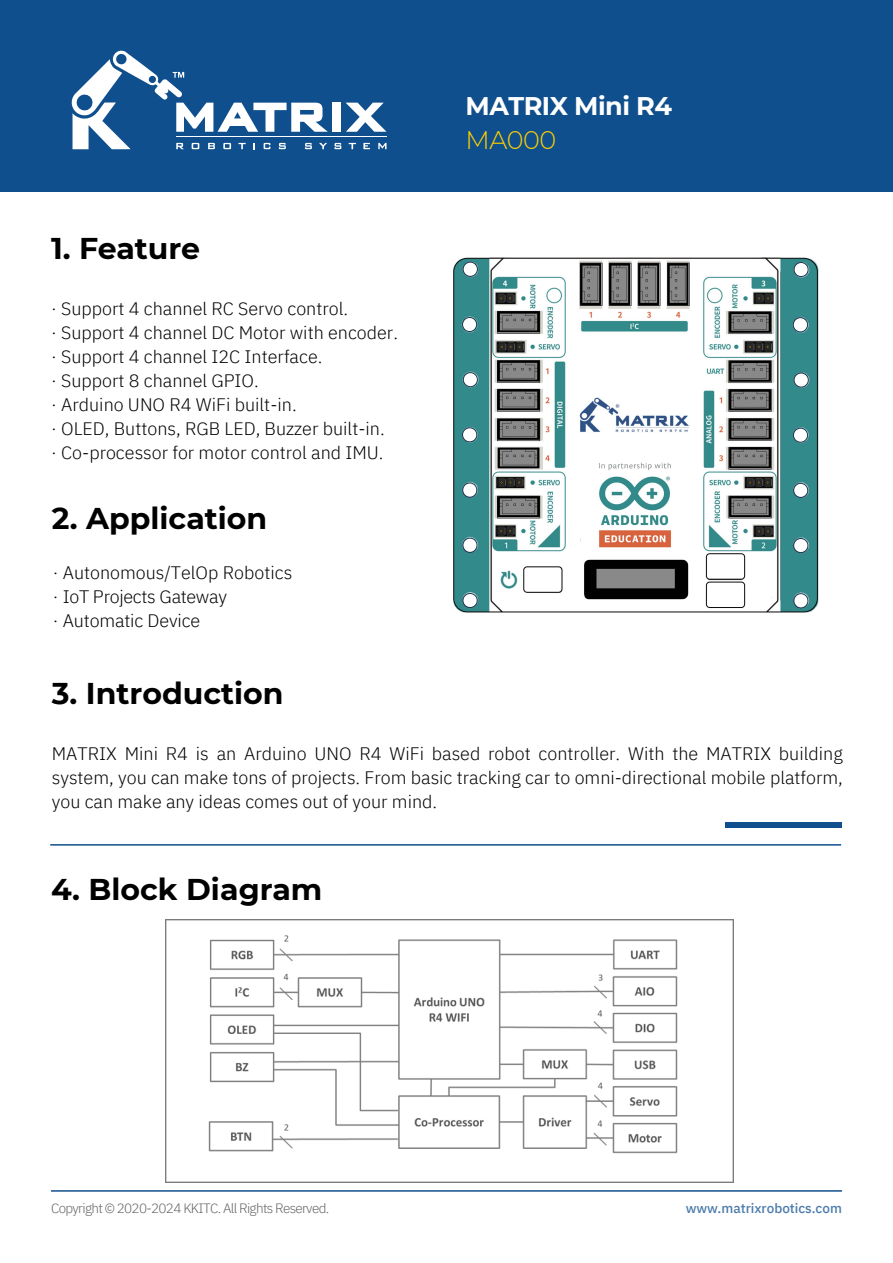
<style>
.page{position:relative;width:893px;height:1263px;background:#fff}
.page>*{position:absolute;margin:0;border:0;box-sizing:border-box;transform-origin:0 0}
.t1{font:700 30px "Montserrat";color:#000}
.t2{font:700 25.5px "Montserrat";letter-spacing:-.02em;color:#fff}
.t3{font:300 25.5px "Montserrat";letter-spacing:-.02em;color:#fdd000}
.t4{font:300 18px/24px "IBM Plex Sans";color:#000}
.t5{font:300 13.5px "IBM Plex Sans";letter-spacing:-.05em;color:#656464}
.t6{font:500 13.5px "IBM Plex Sans";color:#4b7baa}
</style>
<div class="page">
<div style="left:0;top:0;width:893px;height:191px;background:#0f4f8d"></div>
<hr style="left:51px;top:1190px;width:791px;height:2px;background:#0f4f8d">
<div style="left:332px;top:103px;width:9px;height:29px;background:#fff"></div>
<svg style="left:346px;top:103px;width:40px;height:29px"></svg>
<svg style="left:334px;top:143px;width:7px;height:6px"></svg>
<svg style="left:349px;top:143px;width:7px;height:6px"></svg>
<svg style="left:363px;top:143px;width:7px;height:6px"></svg>
<svg style="left:378px;top:143px;width:8px;height:6px"></svg>
<hr style="left:176px;top:136px;width:211px;height:1px;background:#fff">
<svg style="left:71px;top:50px;width:257px;height:99px"></svg>
<hr style="left:50px;top:844px;width:791px;height:2px;background:#0f4f8d">
<div style="left:726px;top:822px;width:116px;height:5px;background:#0f4f8d"></div>
<img style="left:453px;top:257px;width:366px;height:356px">
<img style="left:166px;top:919px;width:568px;height:263px">
<h1 class="t1" style="left:51px;top:227px;width:151px">1. Feature</h1>
<p class="t4" style="left:51px;top:295px;width:348px">· Support 4 channel RC Servo control.<br>· Support 4 channel DC Motor with encoder. · Support 4 channel I2C Interface.<br>· Support 8 channel GPIO.<br>· Arduino UNO R4 WiFi built-in.<br>· OLED, Buttons, RGB LED, Buzzer built-in.<br>· Co-processor for motor control and IMU.</p>
<h1 class="t1" style="left:52px;top:497px;width:217px">2. Application</h1>
<p class="t4" style="left:53px;top:559px;width:241px">· Autonomous/TelOp Robotics · IoT Projects Gateway<br>· Automatic Device</p>
<h1 class="t1" style="left:52px;top:672px;width:233px">3. Introduction</h1>
<h2 class="t2" style="left:466px;top:88px;width:208px">MATRIX Mini R4</h2>
<h2 class="t3" style="left:466px;top:123px;width:92px">MA000</h2>
<p class="t4" style="left:52px;top:740px;width:793px;text-align:justify">MATRIX Mini R4 is an Arduino UNO R4 WiFi based robot controller. With the MATRIX building system, you can make tons of projects. From basic tracking car to omni-directional mobile platform, you can make any ideas comes out of your mind.</p>
<h1 class="t1" style="left:51px;top:867px;width:273px">4. Block Diagram</h1>
<p class="t5" style="left:51px;top:1198px;width:280px">Copyright © 2020-2024 KKITC. All Rights Reserved.</p>
<p class="t6" style="left:686px;top:1198px;width:158px">www.matrixrobotics.com</p>
</div>
